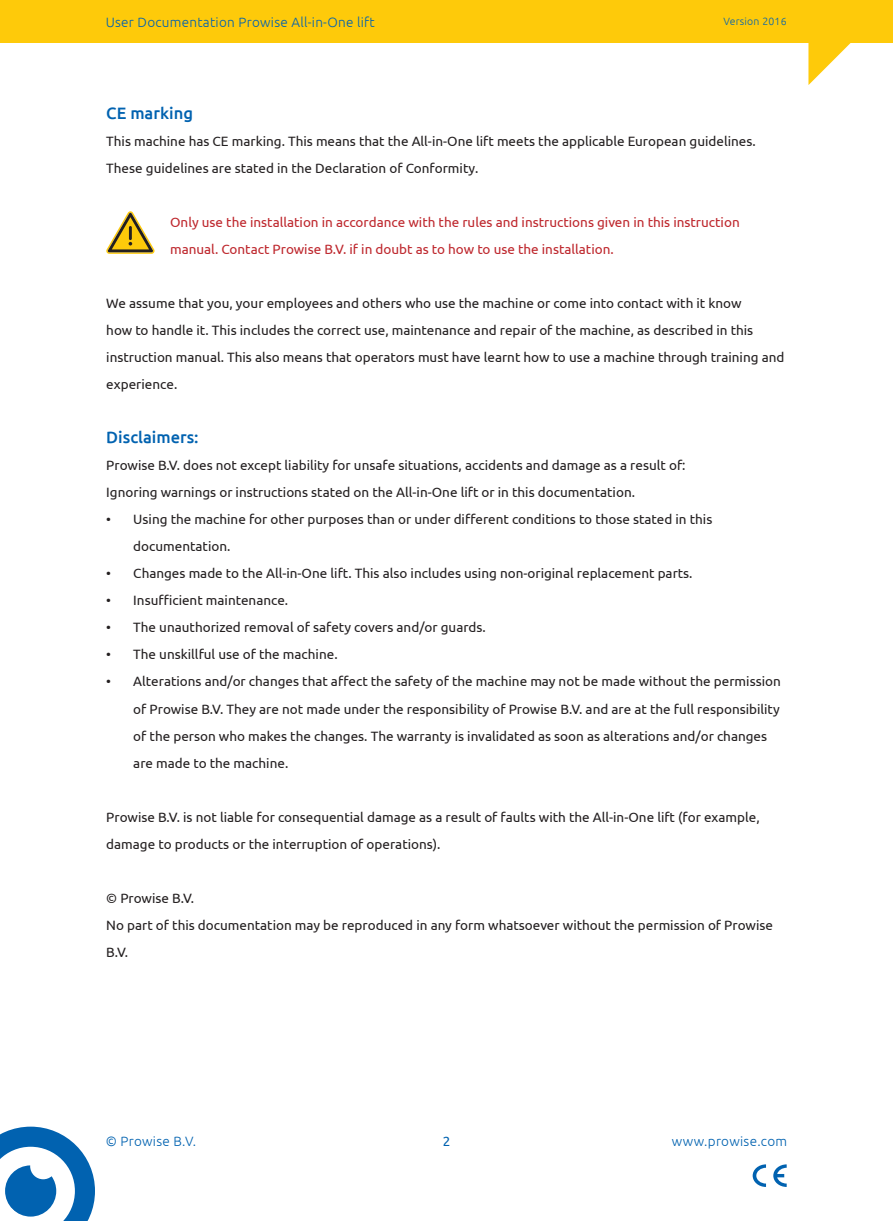
<style>
.page{position:relative;width:893px;height:1221px;background:#fff}
.page>*{position:absolute;margin:0;border:0;box-sizing:border-box;transform-origin:0 0}
.Subtitle{font:500 16.5px "Ubuntu";color:#0162b0}
.t1{font:13.5px/27px "Ubuntu";color:#231f20}
.Basisalinea_red{font:13.5px/27px "Ubuntu";color:#be272d}
.t2{font:300 13.5px "Ubuntu";letter-spacing:.02em;color:#0162b0}
.t3{font:13.5px "Ubuntu";color:#0162b0}
.t4{font:300 10.5px "Ubuntu";letter-spacing:.02em;color:#0162b0}
</style>
<div class="page">
<div style="left:0;top:0;width:893px;height:43px;background:#feca0a"></div>
<svg style="left:808px;top:43px;width:43px;height:42px"></svg>
<svg style="left:0;top:1126px;width:95px;height:94px"></svg>
<svg style="left:753px;top:1164px;width:34px;height:22px"></svg>
<svg style="left:106px;top:211px;width:49px;height:43px"></svg>
<p class="t2" style="left:106px;top:14px;width:271px">User Documentation Prowise All-in-One lift</p>
<p class="t4" style="left:723px;top:15px;width:65px">Version 2016</p>
<p class="Subtitle" style="left:106px;top:103px;width:88px">CE marking</p>
<p class="t1" style="left:106px;top:127px;width:651px">This machine has CE marking. This means that the All-in-One lift meets the applicable European guidelines.<br>These guidelines are stated in the Declaration of Conformity.</p>
<p class="Basisalinea_red" style="left:170px;top:208px;width:571px">Only use the installation in accordance with the rules and instructions given in this instruction manual. Contact Prowise B.V. if in doubt as to how to use the installation.</p>
<p class="t1" style="left:106px;top:289px;width:680px">We assume that you, your employees and others who use the machine or come into contact with it know<br>how to handle it. This includes the correct use, maintenance and repair of the machine, as described in this instruction manual. This also means that operators must have learnt how to use a machine through training and experience.</p>
<p class="Subtitle" style="left:106px;top:427px;width:94px">Disclaimers:</p>
<p class="t1" style="left:106px;top:451px;width:581px">Prowise B.V. does not except liability for unsafe situations, accidents and damage as a result of:</p>
<p class="t1" style="left:106px;top:478px;width:530px">Ignoring warnings or instructions stated on the All-in-One lift or in this documentation.</p>
<p class="t1" style="left:133px;top:505px;width:581px;text-indent:-27px">• Using the machine for other purposes than or under different conditions to those stated in this documentation.</p>
<p class="t1" style="left:106px;top:559px;width:588px">• Changes made to the All-in-One lift. This also includes using non-original replacement parts.</p>
<p class="t1" style="left:106px;top:586px;width:183px">• Insufficient maintenance.</p>
<p class="t1" style="left:106px;top:613px;width:381px">• The unauthorized removal of safety covers and/or guards.</p>
<p class="t1" style="left:106px;top:640px;width:233px">• The unskillful use of the machine.</p>
<p class="t1" style="left:133px;top:667px;width:649px;text-indent:-27px">• Alterations and/or changes that affect the safety of the machine may not be made without the permission of Prowise B.V. They are not made under the responsibility of Prowise B.V. and are at the full responsibility of the person who makes the changes. The warranty is invalidated as soon as alterations and/or changes are made to the machine.</p>
<p class="t1" style="left:106px;top:802px;width:655px">Prowise B.V. is not liable for consequential damage as a result of faults with the All-in-One lift (for example, damage to products or the interruption of operations).</p>
<p class="t1" style="left:106px;top:883px;width:89px">© Prowise B.V.</p>
<p class="t1" style="left:106px;top:910px;width:668px">No part of this documentation may be reproduced in any form whatsoever without the permission of Prowise<br>B.V.</p>
<p class="t2" style="left:106px;top:1133px;width:92px">© Prowise B.V.</p>
<p class="t3" style="left:443px;top:1133px;width:9px">2</p>
<p class="t2" style="left:672px;top:1133px;width:117px">www.prowise.com</p>
</div>
